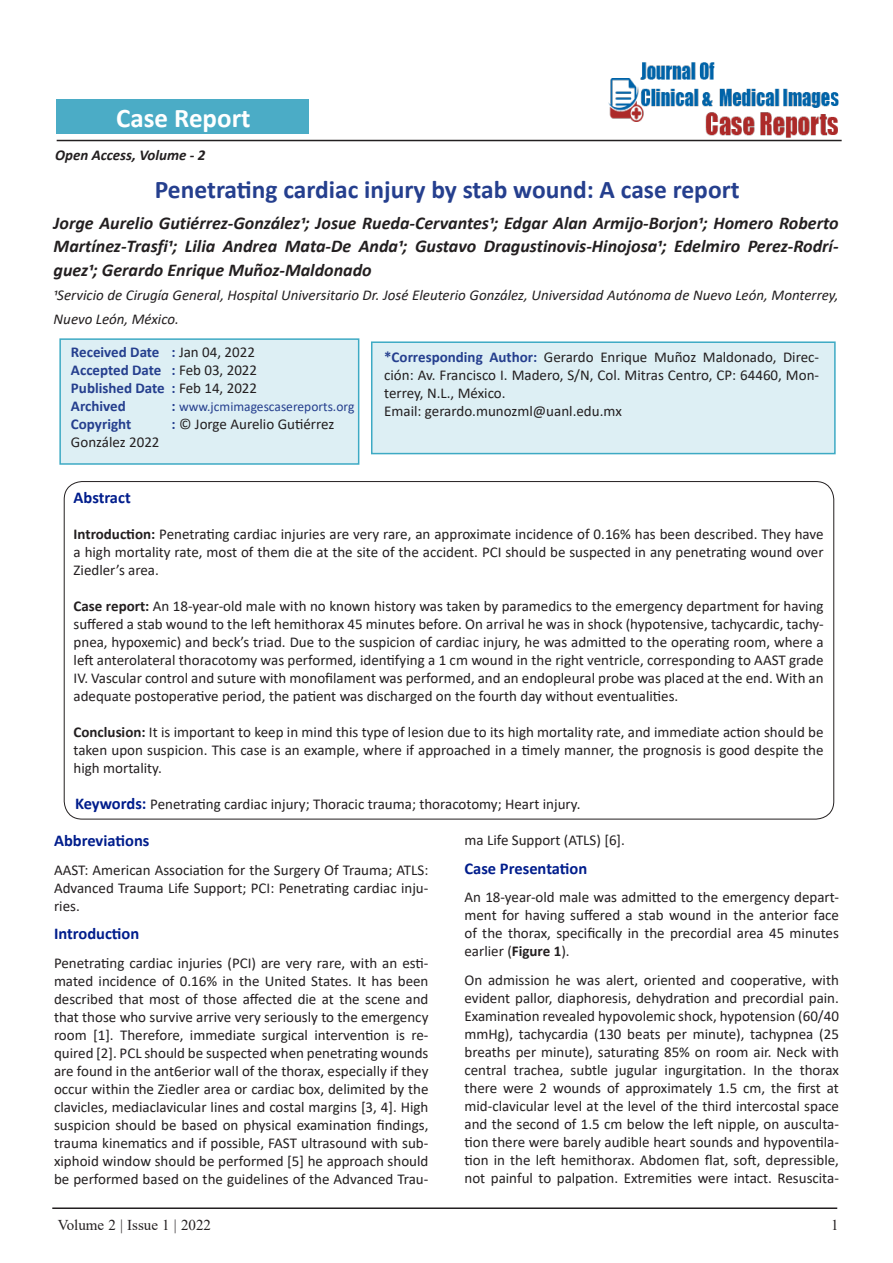
<style>
.page{position:relative;width:893px;height:1263px;background:#fff}
.page>*{position:absolute;margin:0;border:0;box-sizing:border-box;transform-origin:0 0}
.t1{font:700 27px "Calibri";color:#fff}
.Tittle{font:700 25.5px "Calibri";color:#253f8e}
.Paragraph_Style_1{font:italic 700 18px/23.2px "Calibri";color:#231f20;text-align:justify}
.side_heading_new{font:700 16.5px "Calibri";color:#001d8c}
.side_heading_new-2{font:15px/18px "Calibri";color:#231f20;text-align:justify}
.Paragraph_Style_1-2{font:15px/18px "Calibri";color:#231f20;text-align:justify}
.Paragraph_Style_1-3{font:italic 15px/24px "Calibri";color:#231f20}
.Paragraph_Style_1-4{font:700 15px/18px "Calibri";color:#253f8e}
.t2{font:15px "Times New Roman";color:#231f20}
.t3{font:italic 700 15px "Calibri";color:#231f20}
.Paragraph_Style_1-5{font:13.5px "Calibri";color:#253f8e}
.s1{font-weight:400;color:#231f20}
.s2{font-weight:700;font-size:15px}
.s3{font-weight:700;color:#253f8e}
.s4{font-weight:700}
.s5{font-weight:700;font-size:16.5px;color:#001d8c}
</style>
<div class="page">
<hr style="left:57px;top:140px;width:785px;height:1px;background:#231f20">
<hr style="left:52px;top:1207px;width:785px;height:2px;background:#231f20">
<div style="left:57px;top:100px;width:252px;height:34px;background:#4bacc6"></div>
<div style="left:371px;top:341px;width:465px;height:113px;background:#ddeff4;border:2px solid #3daac4"></div>
<div style="left:59px;top:338px;width:300px;height:127px;background:#ddeff4;border:2px solid #3daac4"></div>
<img style="left:606px;top:62px;width:234px;height:80px">
<p class="t1" style="left:116px;top:99px;width:136px">Case Report</p>
<p class="t3" style="left:55px;top:144px;width:152px">Open Access, Volume - 2</p>
<p class="Tittle" style="left:155px;top:172px;width:586px">Penetrating cardiac injury by stab wound: A case report</p>
<p class="Paragraph_Style_1" style="left:54px;top:211px;width:786px">Jorge Aurelio Gutiérrez-González1; Josue Rueda-Cervantes1; Edgar Alan Armijo-Borjon1; Homero Roberto Martínez-Trasfi1; Lilia Andrea Mata-De Anda1; Gustavo Dragustinovis-Hinojosa1; Edelmiro Perez-Rodrí&shy;guez1; Gerardo Enrique Muñoz-Maldonado</p>
<p class="Paragraph_Style_1-3" style="left:54px;top:282px;width:786px">1Servicio de Cirugía General, Hospital Universitario Dr. José Eleuterio González, Universidad Autónoma de Nuevo León, Monterrey,<br>Nuevo León, México.</p>
<p class="Paragraph_Style_1-4" style="left:71px;top:343px;width:188px">Received Date : <span class="s1">Jan 04, 2022<br></span>Accepted Date : <span class="s1">Feb 03, 2022<br></span>Published Date : <span class="s1">Feb 14, 2022<br></span>Archived</p>
<p class="Paragraph_Style_1-5" style="left:171px;top:397px;width:184px"><span class="s2">:</span> www.jcmimagescasereports.org</p>
<p class="Paragraph_Style_1-4" style="left:71px;top:415px;width:62px">Copyright</p>
<p class="Paragraph_Style_1-2" style="left:171px;top:415px;width:164px"><span class="s3">:</span> © Jorge Aurelio Gutiérrez</p>
<p class="Paragraph_Style_1-2" style="left:71px;top:433px;width:90px">González 2022</p>
<p class="Paragraph_Style_1-2" style="left:384px;top:347px;width:436px"><span class="s3">*Corresponding Author:</span> Gerardo Enrique Muñoz Maldonado, Direc&shy;ción: Av. Francisco I. Madero, S/N, Col. Mitras Centro, CP: 64460, Mon&shy;terrey, N.L., México.</p>
<p class="Paragraph_Style_1-2" style="left:384px;top:401px;width:239px">Email: gerardo.munozml@uanl.edu.mx</p>
<p class="side_heading_new" style="left:74px;top:486px;width:59px">Abstract</p>
<p class="Paragraph_Style_1-2" style="left:74px;top:524px;width:751px"><span class="s4">Introduction:</span> Penetrating cardiac injuries are very rare, an approximate incidence of 0.16% has been described. They have a high mortality rate, most of them die at the site of the accident. PCI should be suspected in any penetrating wound over Ziedler’s area.</p>
<p class="Paragraph_Style_1-2" style="left:74px;top:596px;width:752px"><span class="s4">Case report:</span> An 18-year-old male with no known history was taken by paramedics to the emergency department for having suffered a stab wound to the left hemithorax 45 minutes before. On arrival he was in shock (hypotensive, tachycardic, tachy&shy;pnea, hypoxemic) and beck’s triad. Due to the suspicion of cardiac injury, he was admitted to the operating room, where a left anterolateral thoracotomy was performed, identifying a 1 cm wound in the right ventricle, corresponding to AAST grade IV. Vascular control and suture with monofilament was performed, and an endopleural probe was placed at the end. With an adequate postoperative period, the patient was discharged on the fourth day without eventualities.</p>
<p class="Paragraph_Style_1-2" style="left:74px;top:722px;width:751px"><span class="s4">Conclusion:</span> It is important to keep in mind this type of lesion due to its high mortality rate, and immediate action should be taken upon suspicion. This case is an example, where if approached in a timely manner, the prognosis is good despite the high mortality.</p>
<p class="side_heading_new-2" style="left:75px;top:794px;width:507px"><span class="s5">Keywords:</span> Penetrating cardiac injury; Thoracic trauma; thoracotomy; Heart injury.</p>
<p class="side_heading_new" style="left:54px;top:829px;width:97px">Abbreviations</p>
<p class="side_heading_new-2" style="left:54px;top:860px;width:376px">AAST: American Association for the Surgery Of Trauma; ATLS:<br>Advanced Trauma Life Support; PCI: Penetrating cardiac inju&shy;ries.</p>
<p class="side_heading_new" style="left:54px;top:922px;width:87px">Introduction</p>
<p class="side_heading_new-2" style="left:54px;top:954px;width:376px">Penetrating cardiac injuries (PCI) are very rare, with an esti&shy;mated incidence of 0.16% in the United States. It has been described that most of those affected die at the scene and that those who survive arrive very seriously to the emergency room [1]. Therefore, immediate surgical intervention is re&shy;quired [2]. PCL should be suspected when penetrating wounds are found in the ant6erior wall of the thorax, especially if they occur within the Ziedler area or cardiac box, delimited by the clavicles, mediaclavicular lines and costal margins [3, 4]. High suspicion should be based on physical examination findings, trauma kinematics and if possible, FAST ultrasound with sub&shy;xiphoid window should be performed [5] he approach should be performed based on the guidelines of the Advanced Trau-</p>
<p class="t2" style="left:58px;top:1214px;width:155px">Volume 2 | Issue 1 | 2022</p>
<p class="t2" style="left:831px;top:1214px;width:9px">1</p>
<p class="side_heading_new-2" style="left:464px;top:830px;width:162px">ma Life Support (ATLS) [6].</p>
<p class="side_heading_new" style="left:464px;top:856px;width:124px">Case Presentation</p>
<p class="side_heading_new-2" style="left:464px;top:888px;width:376px">An 18-year-old male was admitted to the emergency depart&shy;ment for having suffered a stab wound in the anterior face of the thorax, specifically in the precordial area 45 minutes earlier (<span class="s4">Figure 1</span>).</p>
<p class="side_heading_new-2" style="left:464px;top:971px;width:376px">On admission he was alert, oriented and cooperative, with evident pallor, diaphoresis, dehydration and precordial pain.<br>Examination revealed hypovolemic shock, hypotension (60/40 mmHg), tachycardia (130 beats per minute), tachypnea (25 breaths per minute), saturating 85% on room air. Neck with central trachea, subtle jugular ingurgitation. In the thorax there were 2 wounds of approximately 1.5 cm, the first at mid-clavicular level at the level of the third intercostal space and the second of 1.5 cm below the left nipple, on ausculta&shy;tion there were barely audible heart sounds and hypoventila&shy;tion in the left hemithorax. Abdomen flat, soft, depressible, not painful to palpation. Extremities were intact. Resuscita-</p>
</div>
